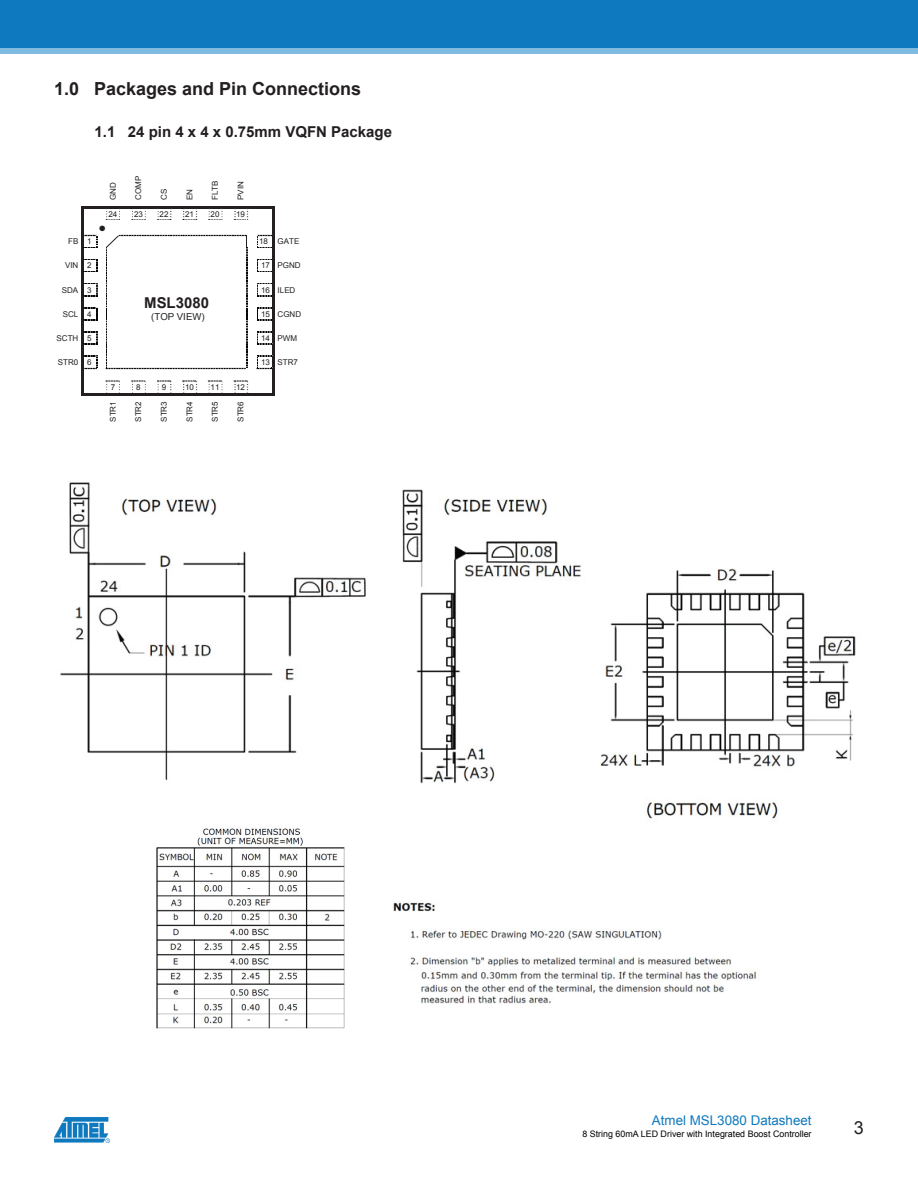
<style>
.page{position:relative;width:918px;height:1188px;background:#fff}
.page>*{position:absolute;margin:0;border:0;box-sizing:border-box;transform-origin:0 0}
.t1{font:900 19.2px "Arial";color:#231f20}
.t2{font:700 18px "Arial";color:#231f20}
.t3{font:18px "Arial";color:#231f20}
.t4{font:700 15px "Arial";color:#231f20}
.t5{font:13.35px "Arial";color:#0e79bf}
.t6{font:12.75px "Arial";color:#231f20}
.t7{font:9.6px "Arial";color:#231f20}
.t8{font:8.85px "Arial";color:#000}
.t9{font:7.95px "Arial";letter-spacing:-.005em;color:#231f20}
</style>
<div class="page">
<svg style="left:54px;top:1117px;width:56px;height:26px"></svg>
<div style="left:0;top:6px;width:918px;height:48px;background:#7fbbe1"></div>
<div style="left:0;top:0;width:918px;height:48px;background:#0e79bf"></div>
<img style="left:61px;top:482px;width:520px;height:302px">
<img style="left:600px;top:568px;width:256px;height:251px">
<img style="left:156px;top:828px;width:188px;height:201px">
<img style="left:393px;top:902px;width:363px;height:102px">
<hr style="left:81px;top:206px;width:25px;height:2px;background:#231f20">
<svg style="left:106px;top:206px;width:143px;height:3px"></svg>
<hr style="left:247px;top:206px;width:26px;height:2px;background:#231f20">
<img style="left:105px;top:207px;width:143px;height:11px">
<img style="left:105px;top:218px;width:144px;height:2px">
<img style="left:117px;top:234px;width:130px;height:3px">
<svg style="left:106px;top:236px;width:13px;height:130px"></svg>
<svg style="left:247px;top:247px;width:1px;height:119px"></svg>
<img style="left:105px;top:366px;width:152px;height:4px">
<img style="left:105px;top:380px;width:143px;height:13px">
<svg style="left:81px;top:208px;width:17px;height:185px"></svg>
<hr style="left:81px;top:393px;width:28px;height:2px;background:#231f20">
<svg style="left:109px;top:393px;width:138px;height:2px"></svg>
<hr style="left:247px;top:393px;width:28px;height:2px;background:#231f20">
<svg style="left:257px;top:206px;width:18px;height:187px"></svg>
<h1 class="t1" style="left:2px;top:69px;width:314px">MSL3060/MSL3080 Datasheet</h1>
<h2 class="t2" style="left:54px;top:77px;width:309px">1.0 Packages and Pin Connections</h2>
<h3 class="t4" style="left:94px;top:122px;width:299px">1.1 24 pin 4 x 4 x 0.75mm VQFN Package</h3>
<p class="t9" style="left:108px;top:200px;width:19px;rotate:-90deg">GND</p>
<p class="t9" style="left:133px;top:200px;width:25px;rotate:-90deg">COMP</p>
<p class="t9" style="left:159px;top:200px;width:13px;rotate:-90deg">CS</p>
<p class="t9" style="left:184px;top:200px;width:13px;rotate:-90deg">EN</p>
<p class="t9" style="left:210px;top:200px;width:21px;rotate:-90deg">FLTB</p>
<p class="t9" style="left:236px;top:200px;width:20px;rotate:-90deg">PVIN</p>
<p class="t9" style="left:108px;top:209px;width:10px">24</p>
<p class="t9" style="left:134px;top:209px;width:10px">23</p>
<p class="t9" style="left:160px;top:209px;width:10px">22</p>
<p class="t9" style="left:185px;top:209px;width:10px">21</p>
<p class="t9" style="left:211px;top:209px;width:10px">20</p>
<p class="t9" style="left:236px;top:209px;width:10px">19</p>
<h3 class="t6" style="left:98px;top:219px;width:9px">●</h3>
<p class="t9" style="left:68px;top:236px;width:25px">FB 1</p>
<p class="t9" style="left:259px;top:236px;width:42px">18 GATE</p>
<p class="t9" style="left:65px;top:260px;width:28px">VIN 2</p>
<p class="t9" style="left:261px;top:260px;width:41px">17 PGND</p>
<p class="t9" style="left:62px;top:285px;width:31px">SDA 3</p>
<p class="t9" style="left:261px;top:285px;width:36px">16 ILED</p>
<p class="t9" style="left:63px;top:309px;width:30px">SCL 4</p>
<p class="t9" style="left:261px;top:309px;width:42px">15 CGND</p>
<p class="t9" style="left:57px;top:333px;width:37px">SCTH 5</p>
<p class="t9" style="left:261px;top:333px;width:38px">14 PWM</p>
<p class="t9" style="left:58px;top:357px;width:35px">STR0 6</p>
<p class="t9" style="left:261px;top:357px;width:38px">13 STR7</p>
<p class="t9" style="left:111px;top:382px;width:6px">7</p>
<p class="t9" style="left:136px;top:382px;width:6px">8</p>
<p class="t9" style="left:162px;top:382px;width:6px">9</p>
<p class="t9" style="left:185px;top:382px;width:10px">10</p>
<p class="t9" style="left:211px;top:382px;width:10px">11</p>
<p class="t9" style="left:236px;top:382px;width:10px">12</p>
<p class="t9" style="left:108px;top:422px;width:22px;rotate:-90deg">STR1</p>
<p class="t9" style="left:133px;top:422px;width:22px;rotate:-90deg">STR2</p>
<p class="t9" style="left:159px;top:422px;width:22px;rotate:-90deg">STR3</p>
<p class="t9" style="left:184px;top:422px;width:22px;rotate:-90deg">STR4</p>
<p class="t9" style="left:210px;top:422px;width:22px;rotate:-90deg">STR5</p>
<p class="t9" style="left:236px;top:422px;width:22px;rotate:-90deg">STR6</p>
<h3 class="t4" style="left:144px;top:292px;width:66px">MSL3080</h3>
<p class="t7" style="left:151px;top:310px;width:55px">(TOP VIEW)</p>
<h3 class="t5" style="left:652px;top:1112px;width:161px">Atmel MSL3080 Datasheet</h3>
<p class="t8" style="left:582px;top:1129px;width:231px">8 String 60mA LED Driver with Integrated Boost Controller</p>
<h2 class="t3" style="left:854px;top:1115px;width:12px">3</h2>
</div>
